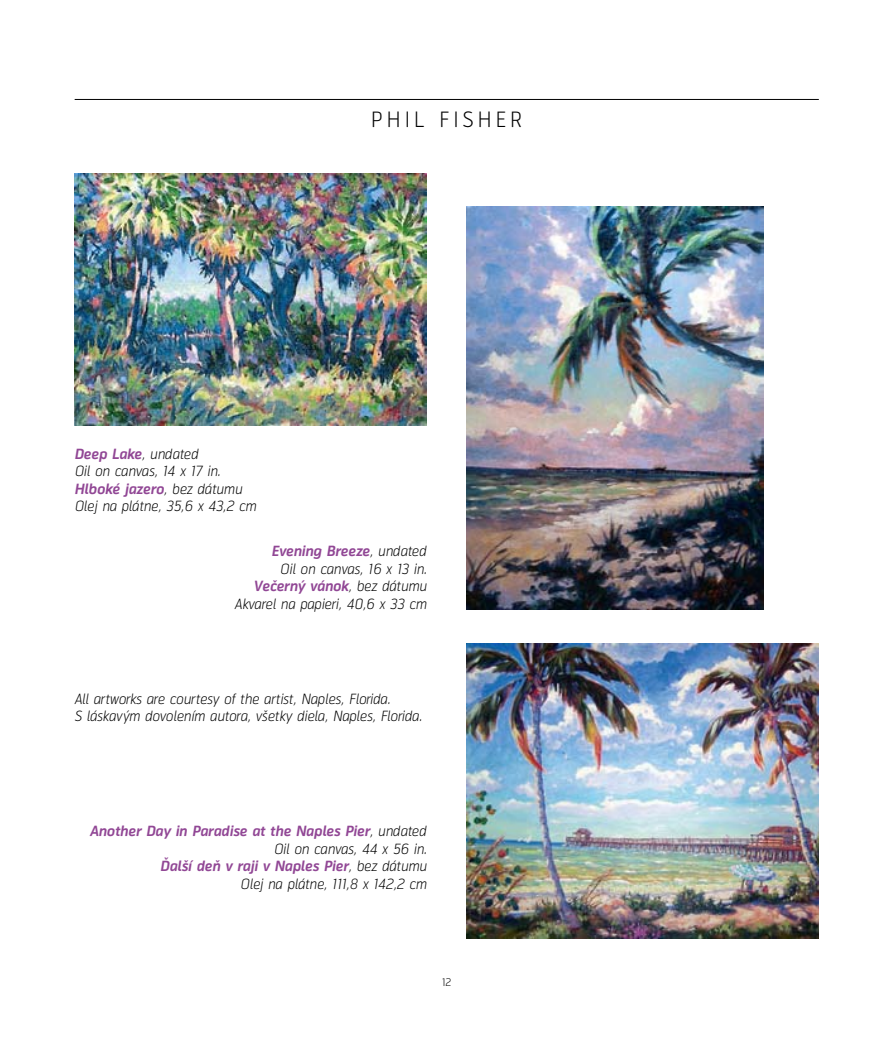
<style>
.page{position:relative;width:893px;height:1042px;background:#fff}
.page>*{position:absolute;margin:0;border:0;box-sizing:border-box;transform-origin:0 0}
.t1{font:300 21px "Klartext";letter-spacing:.2em;color:#000}
.t2{font:italic 300 14px/17.5px "NEW Klartext";color:#000;text-align:right}
.t3{font:italic 300 14px/17.5px "Klartext";color:#000;text-align:center}
.t4{font:italic 700 14px/17.5px "Klartext";color:#914795;text-align:right}
.t5{font:300 10.5px "Klartext";color:#000}
.s1{font-weight:700;color:#914795}
.s2{font-weight:300;color:#000}
</style>
<div class="page">
<img style="left:466px;top:643px;width:353px;height:296px">
<img style="left:74px;top:174px;width:352px;height:252px">
<img style="left:466px;top:206px;width:298px;height:403px">
<hr style="left:75px;top:99px;width:744px;height:1px;background:#000">
<h1 class="t1" style="left:371px;top:106px;width:138px">PHIL FIS HER</h1>
<p class="t3" style="left:74px;top:445px;width:147px;text-align:left"><span class="s1">Deep Lake</span>, undated<br>Oil on canvas, 14 x 17 in.</p>
<p class="t2" style="left:74px;top:480px;width:183px;text-align:left"><span class="s1">Hlboké jazero</span>, bez dátumu<br>Olej na plátne, 35,6 x 43,2 cm</p>
<p class="t3" style="left:272px;top:542px;width:157px"><span class="s1">Evening Breeze</span>, undated<br>Oil on canvas, 16 x 13 in.</p>
<p class="t2" style="left:235px;top:577px;width:194px"><span class="s1">Ve∑ernÿ vánok</span>, bez dátumu<br>Akvarel na papieri, 40,6 x 33 cm</p>
<p class="t2" style="left:74px;top:690px;width:349px;text-align:left">All artworks are courtesy of the artist, Naples, Florida.<br>S láskavÿm dovolením autora, vµetky diela, Naples, Florida.</p>
<p class="t4" style="left:90px;top:823px;width:338px">Another Day in Paradise at the Naples Pier<span class="s2">, undated<br>Oil on canvas, 44 x 56 in.</span></p>
<p class="t2" style="left:160px;top:857px;width:268px"><span class="s1">¢alµí de◊ v raji v Naples Pier</span>, bez dátumu<br>Olej na plátne, 111,8 x 142,2 cm</p>
<p class="t5" style="left:442px;top:975px;width:11px">12</p>
</div>
